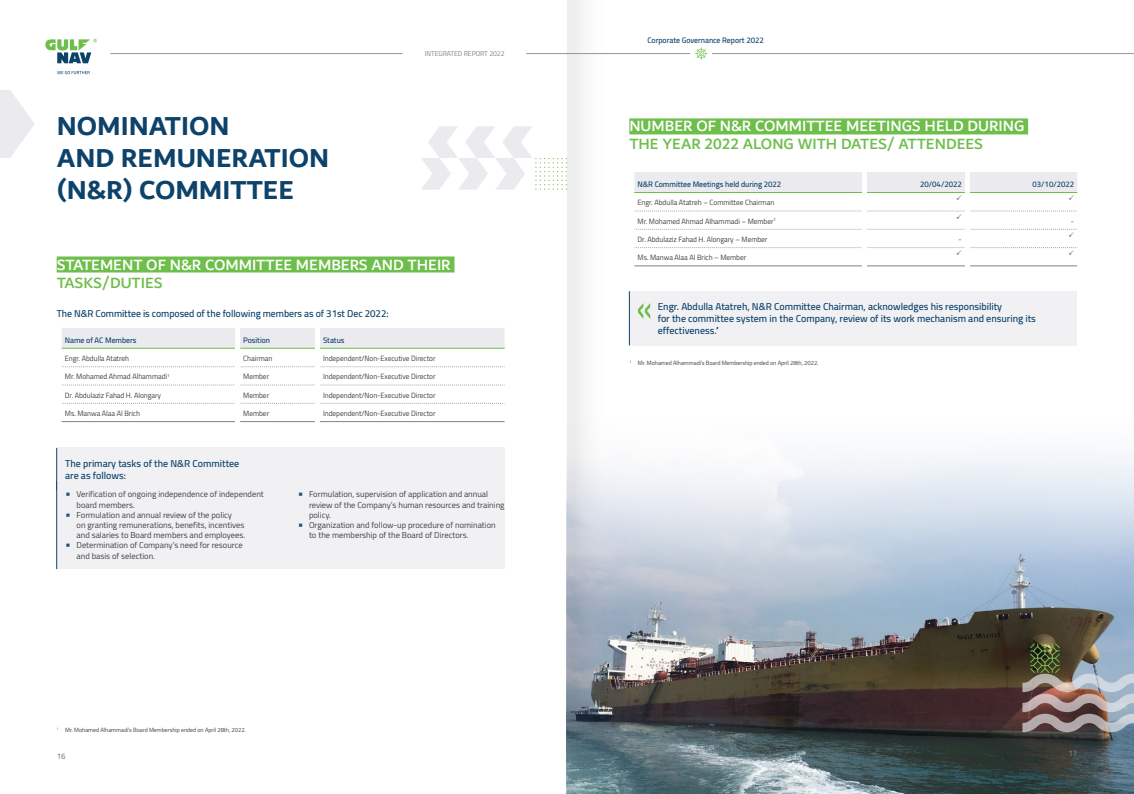
<style>
.page{position:relative;width:1134px;height:794px;background:#fff}
.page>*{position:absolute;margin:0;border:0;box-sizing:border-box;transform-origin:0 0}
.t1{font:700 28px/32px "Dubai";color:#0d436b}
.t2{font:500 16px "Dubai";color:#fff}
.t3{font:500 16px "Dubai";color:#6ebe4b}
.t4{font:600 10px/12px "Cairo";color:#0d436b}
.t5{font:8.5px/10.2px "Cairo";color:#414042}
.t6{font:600 8px "Cairo";letter-spacing:-.005em;color:#0d436b}
.t7{font:600 8px "Cairo";color:#808285}
.t8{font:7.5px "Cairo";letter-spacing:-.005em;color:#414042}
.t9{font:7px "Cairo";letter-spacing:-.005em;color:#808285}
.t10{font:6px "Cairo";letter-spacing:-.005em;color:#414042}
.s1{font-weight:600;font-size:11.2px;color:#2b4e74}
</style>
<div class="page">
<div style="left:57px;top:256px;width:397px;height:16px;background:#6ebe4b"></div>
<div style="left:62px;top:328px;width:443px;height:20px;background:#ebebef"></div>
<svg style="left:62px;top:366px;width:443px;height:1px"></svg>
<svg style="left:63px;top:385px;width:442px;height:1px"></svg>
<hr style="left:62px;top:348px;width:173px;height:1px;background:#6ebe4b">
<hr style="left:240px;top:348px;width:75px;height:1px;background:#6ebe4b">
<hr style="left:320px;top:348px;width:185px;height:1px;background:#6ebe4b">
<svg style="left:62px;top:403px;width:443px;height:1px"></svg>
<hr style="left:62px;top:421px;width:173px;height:1px;background:#808285">
<hr style="left:240px;top:421px;width:75px;height:1px;background:#808285">
<hr style="left:320px;top:421px;width:185px;height:1px;background:#808285">
<div style="left:235px;top:328px;width:5px;height:20px;background:#fff"></div>
<div style="left:315px;top:328px;width:5px;height:20px;background:#fff"></div>
<div style="left:235px;top:348px;width:5px;height:19px;background:#fff"></div>
<div style="left:315px;top:348px;width:5px;height:19px;background:#fff"></div>
<div style="left:235px;top:385px;width:5px;height:18px;background:#fff"></div>
<div style="left:315px;top:385px;width:5px;height:18px;background:#fff"></div>
<div style="left:235px;top:403px;width:5px;height:19px;background:#fff"></div>
<div style="left:315px;top:403px;width:5px;height:19px;background:#fff"></div>
<div style="left:57px;top:448px;width:448px;height:42px;background:#f1f1f4"></div>
<hr style="left:56px;top:448px;width:1px;height:42px;background:#0d436b">
<div style="left:57px;top:480px;width:448px;height:89px;background:#f1f1f4"></div>
<hr style="left:56px;top:480px;width:1px;height:89px;background:#0d436b">
<svg style="left:421px;top:126px;width:146px;height:64px"></svg>
<svg style="left:0;top:90px;width:34px;height:68px"></svg>
<div style="left:629px;top:118px;width:399px;height:16px;background:#6ebe4b"></div>
<hr style="left:634px;top:266px;width:228px;height:1px;background:#808285">
<hr style="left:867px;top:266px;width:98px;height:1px;background:#808285">
<hr style="left:970px;top:266px;width:107px;height:1px;background:#808285">
<img style="left:609px;top:453px;width:525px;height:341px">
<img style="left:1022px;top:643px;width:112px;height:89px">
<div style="left:629px;top:291px;width:448px;height:54px;background:#f1f1f4"></div>
<hr style="left:629px;top:291px;width:1px;height:54px;background:#0d436b">
<svg style="left:638px;top:303px;width:12px;height:16px"></svg>
<svg style="left:567px;top:0;width:42px;height:794px"></svg>
<hr style="left:567px;top:53px;width:567px;height:1px;background:#939598">
<hr style="left:110px;top:53px;width:293px;height:1px;background:#939598">
<hr style="left:526px;top:53px;width:41px;height:1px;background:#939598">
<hr style="left:691px;top:52px;width:21px;height:3px;background:#fff">
<svg style="left:695px;top:47px;width:12px;height:13px"></svg>
<svg style="left:45px;top:39px;width:52px;height:24px"></svg>
<svg style="left:57px;top:71px;width:33px;height:3px"></svg>
<div style="left:634px;top:172px;width:444px;height:21px;background:#ebebef"></div>
<svg style="left:634px;top:211px;width:442px;height:1px"></svg>
<svg style="left:634px;top:229px;width:443px;height:1px"></svg>
<svg style="left:634px;top:247px;width:444px;height:1px"></svg>
<h1 class="t1" style="left:57px;top:109px;width:274px">NOMINATION<br>AND REMUNERATION (N&amp;R) COMMITTEE</h1>
<p class="t9" style="left:425px;top:48px;width:81px">INTEGRATED REPORT 2022</p>
<h2 class="t2" style="left:57px;top:255px;width:396px">STATEMENT OF N&amp;R COMMITTEE MEMBERS AND THEIR</h2>
<h2 class="t3" style="left:57px;top:273px;width:108px">TASKS/DUTIES</h2>
<p class="t4" style="left:57px;top:307px;width:333px">The N&amp;R Committee is composed of the following members as of 31st Dec 2022:</p>
<p class="t6" style="left:65px;top:333px;width:73px">Name of AC Members</p>
<p class="t6" style="left:243px;top:333px;width:28px">Position</p>
<p class="t6" style="left:323px;top:333px;width:23px">Status</p>
<p class="t8" style="left:65px;top:352px;width:66px">Engr. Abdulla Atatreh</p>
<p class="t8" style="left:243px;top:352px;width:31px">Chairman</p>
<p class="t8" style="left:323px;top:352px;width:114px">Independent/Non-Executive Director</p>
<p class="t8" style="left:65px;top:370px;width:106px">Mr. Mohamed Ahmad Alhammadi<sup>1</sup></p>
<p class="t8" style="left:243px;top:370px;width:27px">Member</p>
<p class="t8" style="left:323px;top:370px;width:114px">Independent/Non-Executive Director</p>
<p class="t8" style="left:65px;top:389px;width:98px">Dr. Abdulaziz Fahad H. Alongary</p>
<p class="t8" style="left:243px;top:389px;width:27px">Member</p>
<p class="t8" style="left:323px;top:389px;width:114px">Independent/Non-Executive Director</p>
<p class="t8" style="left:65px;top:407px;width:77px">Ms. Manwa Alaa Al Brich</p>
<p class="t8" style="left:243px;top:407px;width:27px">Member</p>
<p class="t8" style="left:323px;top:407px;width:114px">Independent/Non-Executive Director</p>
<p class="t4" style="left:65px;top:457px;width:176px">The primary tasks of the N&amp;R Committee are as follows:</p>
<p class="t5" style="left:77px;top:489px;width:189px;text-indent:-11px"><span class="s1">•</span> Verification of ongoing independence of independent board members.</p>
<p class="t5" style="left:77px;top:509px;width:170px;text-indent:-11px"><span class="s1">•</span> Formulation and annual review of the policy<br>on granting remunerations, benefits, incentives and salaries to Board members and employees.</p>
<p class="t5" style="left:77px;top:540px;width:168px;text-indent:-11px"><span class="s1">•</span> Determination of Company’s need for resource and basis of selection.</p>
<p class="t5" style="left:309px;top:489px;width:197px;text-indent:-11px"><span class="s1">•</span> Formulation, supervision of application and annual review of the Company’s human resources and training policy.</p>
<p class="t5" style="left:309px;top:520px;width:188px;text-indent:-11px"><span class="s1">•</span> Organization and follow-up procedure of nomination to the membership of the Board of Directors.</p>
<p class="t10" style="left:57px;top:725px;width:191px"><sup>1</sup> Mr. Mohamed Alhammadi’s Board Membership ended on April 28th, 2022.</p>
<p class="t6" style="left:647px;top:33px;width:118px">Corporate Governance Report 2022</p>
<h2 class="t2" style="left:629px;top:117px;width:396px">NUMBER OF N&amp;R COMMITTEE MEETINGS HELD DURING</h2>
<h2 class="t3" style="left:629px;top:135px;width:355px">THE YEAR 2022 ALONG WITH DATES/ ATTENDEES</h2>
<p class="t6" style="left:637px;top:177px;width:145px">N&amp;R Committee Meetings held during 2022</p>
<p class="t6" style="left:920px;top:177px;width:43px">20/04/2022</p>
<p class="t6" style="left:1032px;top:177px;width:43px">03/10/2022</p>
<p class="t8" style="left:637px;top:196px;width:138px">Engr. Abdulla Atatreh – Committee Chairman</p>
<p class="t8" style="left:637px;top:215px;width:140px">Mr. Mohamed Ahmad Alhammadi – Member<sup>1</sup></p>
<p class="t8" style="left:1071px;top:215px;width:5px">-</p>
<p class="t8" style="left:637px;top:233px;width:131px">Dr. Abdulaziz Fahad H. Alongary – Member</p>
<p class="t8" style="left:958px;top:233px;width:5px">-</p>
<p class="t8" style="left:637px;top:251px;width:110px">Ms. Manwa Alaa Al Brich – Member</p>
<p class="t4" style="left:658px;top:300px;width:380px">Engr. Abdulla Atatreh, N&amp;R Committee Chairman, acknowledges his responsibility<br>for the committee system in the Company, review of its work mechanism and ensuring its effectiveness.”</p>
<p class="t10" style="left:629px;top:358px;width:191px"><sup>1</sup> Mr. Mohamed Alhammadi’s Board Membership ended on April 28th, 2022.</p>
<p class="t7" style="left:57px;top:749px;width:10px">16</p>
<p class="t7" style="left:1068px;top:746px;width:10px">17</p>
</div>
